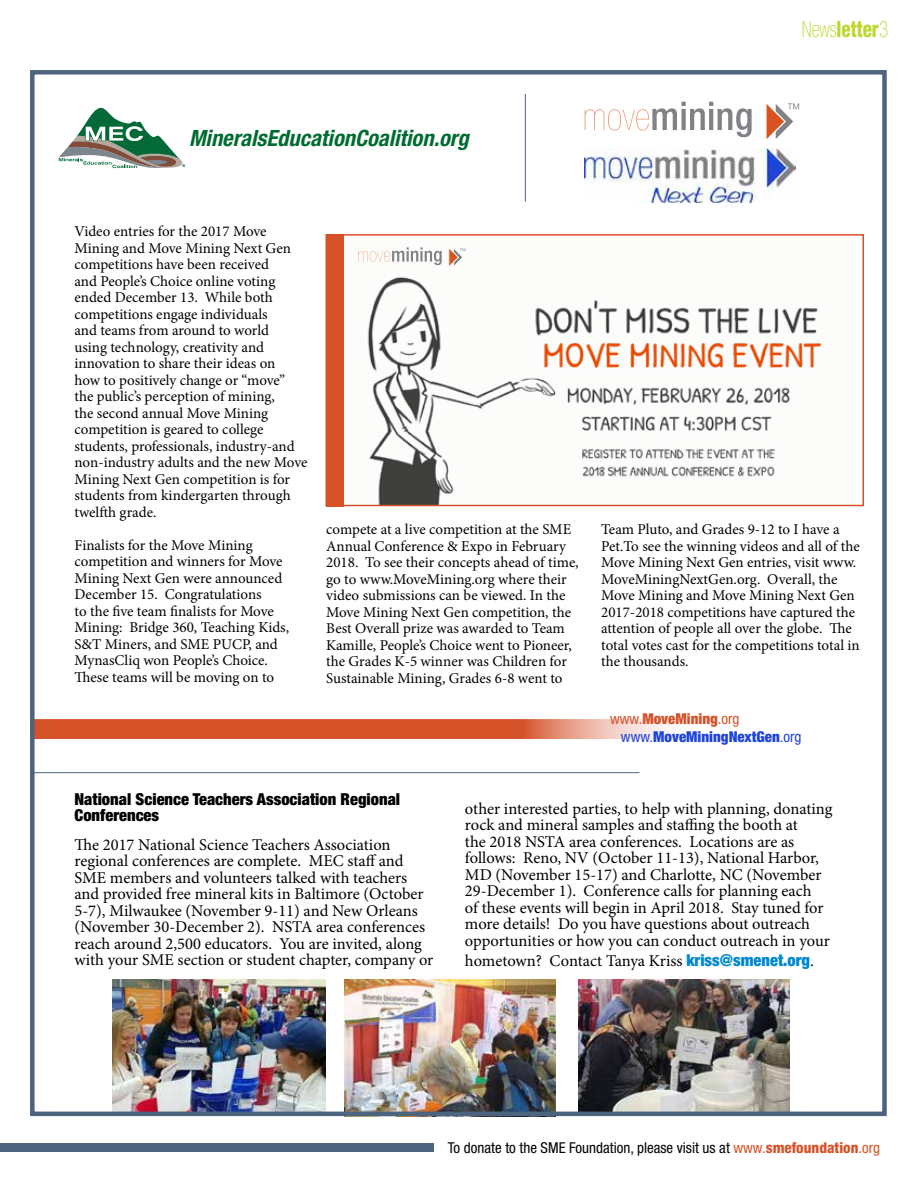
<style>
.page{position:relative;width:918px;height:1188px;background:#fff}
.page>*{position:absolute;margin:0;border:0;box-sizing:border-box;transform-origin:0 0}
.t1{font:italic 700 condensed 22.5px "Helvetica Neue LT Std";color:#006c32}
.t2{font:800 condensed 22.5px "Helvetica Neue LT Std";color:#bfd730;scale:.85 1}
.t3{font:16.5px/16.5px "Minion Pro";color:#000}
.t4{font:900 condensed 16.5px/16.5px "Helvetica Neue LT Std";color:#000}
.t5{font:15px/16.5px "Minion Pro";color:#000}
.t6{font:condensed 15px "Helvetica Neue LT Std";color:#000}
.t7{font:900 condensed 15px/18px "Helvetica Neue LT Std";color:#1f44da}
.s1{font-weight:100}
.s2{font-weight:400;color:#d55229}
.s3{color:#d55229}
.s4{font-weight:400}
.s5{font-family:"Helvetica Neue LT Std";font-weight:900;font-stretch:condensed;color:#0089cf}
.s6{font-weight:800;color:#d55229}
</style>
<div class="page">
<img style="left:112px;top:980px;width:213px;height:131px">
<img style="left:578px;top:980px;width:212px;height:131px">
<img style="left:344px;top:980px;width:212px;height:131px">
<svg style="left:35px;top:720px;width:636px;height:19px;background:#da6945"></svg>
<svg style="left:585px;top:102px;width:167px;height:35px"></svg>
<svg style="left:766px;top:103px;width:33px;height:36px"></svg>
<hr style="left:525px;top:94px;width:1px;height:108px;background:#4c647e">
<div style="left:0;top:1144px;width:433px;height:8px;background:#4c647e"></div>
<img style="left:584px;top:148px;width:212px;height:55px">
<svg style="left:59px;top:108px;width:126px;height:61px"></svg>
<hr style="left:33px;top:772px;width:606px;height:1px;background:#4c647e">
<div style="left:30px;top:70px;width:857px;height:1046px;border:4px solid #4c647e"></div>
<img style="left:367px;top:248px;width:455px;height:255px">
<div style="left:326px;top:234px;width:538px;height:272px;border:2px solid #d55229"></div>
<svg style="left:358px;top:247px;width:84px;height:18px"></svg>
<svg style="left:448px;top:248px;width:17px;height:21px"></svg>
<div style="left:326px;top:234px;width:17px;height:272px;background:#d55229"></div>
<h1 class="t1" style="left:189px;top:124px;width:281px">MineralsEducationCoalition.org</h1>
<h1 class="t2" style="left:802px;top:15px;width:103px"><span class="s1">News</span>letter<span class="s1">3</span></h1>
<p class="t5" style="left:75px;top:223px;width:235px">Video entries for the 2017 Move<br>Mining and Move Mining Next Gen competitions have been received<br>and People’s Choice online voting ended December 13. While both competitions engage individuals<br>and teams from around to world<br>using technology, creativity and innovation to share their ideas on<br>how to positively change or “move” the public’s perception of mining,<br>the second annual Move Mining competition is geared to college students, professionals, industry-and non-industry adults and the new Move<br>Mining Next Gen competition is for students from kindergarten through twelfth grade.</p>
<p class="t5" style="left:75px;top:537px;width:216px">Finalists for the Move Mining competition and winners for Move<br>Mining Next Gen were announced<br>December 15. Congratulations<br>to the five team finalists for Move<br>Mining: Bridge 360, Teaching Kids,<br>S&amp;T Miners, and SME PUCP, and<br>MynasCliq won People’s Choice.<br>These teams will be moving on to</p>
<p class="t5" style="left:326px;top:521px;width:254px">compete at a live competition at the SME Annual Conference &amp; Expo in February 2018. To see their concepts ahead of time, go to www.MoveMining.org where their video submissions can be viewed. In the Move Mining Next Gen competition, the Best Overall prize was awarded to Team Kamille, People’s Choice went to Pioneer, the Grades K-5 winner was Children for Sustainable Mining, Grades 6-8 went to</p>
<p class="t5" style="left:601px;top:521px;width:260px">Team Pluto, and Grades 9-12 to I have a Pet.To see the winning videos and all of the Move Mining Next Gen entries, visit www.<br>MoveMiningNextGen.org. Overall, the Move Mining and Move Mining Next Gen 2017-2018 competitions have captured the attention of people all over the globe. The total votes cast for the competitions total in the thousands.</p>
<p class="t7" style="left:621px;top:709px;width:182px;text-indent:-11px"><span class="s2">www.</span><span class="s3">MoveMining</span><span class="s2">.org </span><span class="s4">www.</span>MoveMiningNextGen<span class="s4">.org</span></p>
<p class="t4" style="left:75px;top:790px;width:327px">National Science Teachers Association Regional<br>Conferences</p>
<p class="t3" style="left:75px;top:836px;width:360px">The 2017 National Science Teachers Association regional conferences are complete. MEC staff and SME members and volunteers talked with teachers and provided free mineral kits in Baltimore (October 5-7), Milwaukee (November 9-11) and New Orleans (November 30-December 2). NSTA area conferences reach around 2,500 educators. You are invited, along with your SME section or student chapter, company or</p>
<p class="t3" style="left:465px;top:801px;width:369px">other interested parties, to help with planning, donating rock and mineral samples and staffing the booth at<br>the 2018 NSTA area conferences. Locations are as follows: Reno, NV (October 11-13), National Harbor, MD (November 15-17) and Charlotte, NC (November 29-December 1). Conference calls for planning each<br>of these events will begin in April 2018. Stay tuned for more details! Do you have questions about outreach opportunities or how you can conduct outreach in your</p>
<p class="t3" style="left:465px;top:952px;width:350px">hometown? Contact Tanya Kriss <span class="s5">kriss@smenet.org</span>.</p>
<p class="t6" style="left:448px;top:1139px;width:434px">To donate to the SME Foundation, please visit us at <span class="s3">www.</span><span class="s6">smefoundation</span><span class="s3">.org</span></p>
</div>
